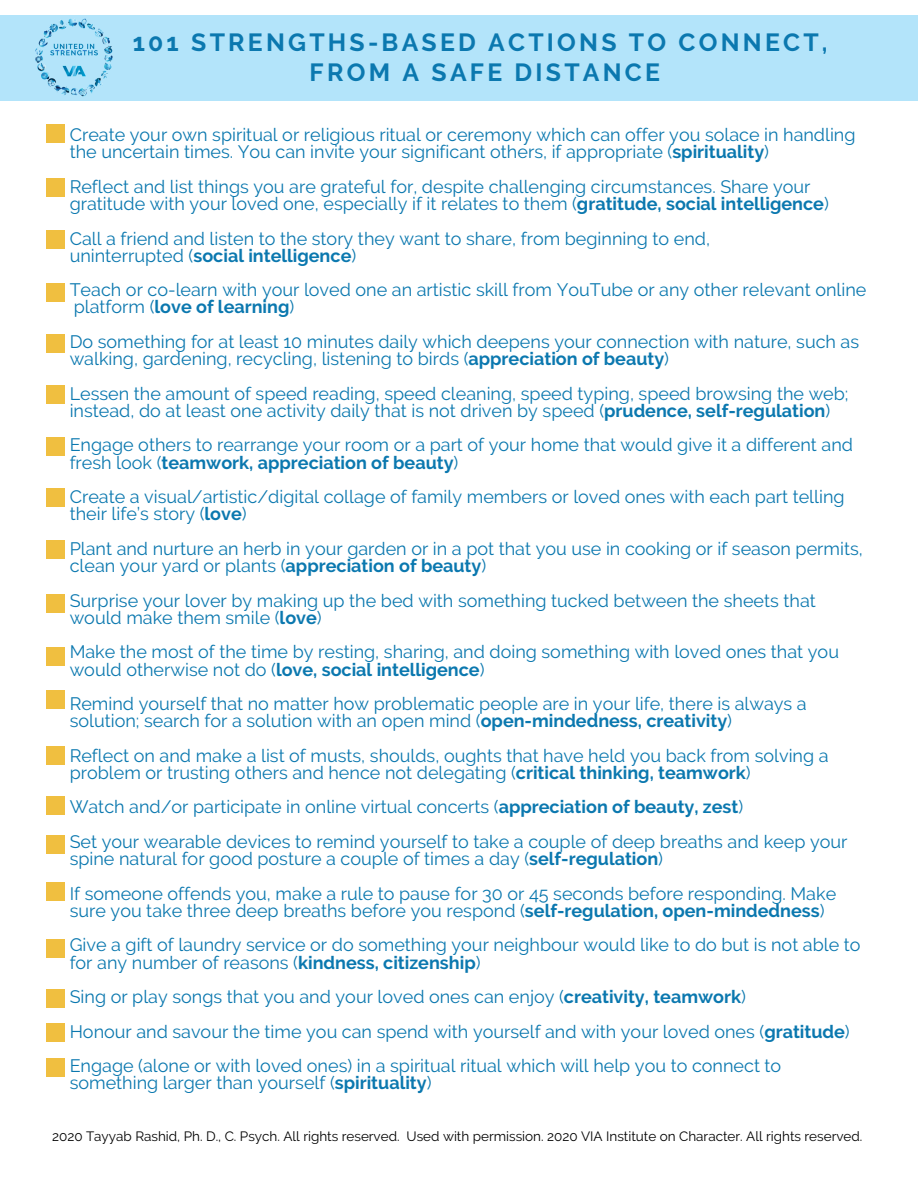
<style>
.page{position:relative;width:918px;height:1188px;background:#fff}
.page>*{position:absolute;margin:0;border:0;box-sizing:border-box;transform-origin:0 0}
.t1{font:700 24.75px/30.6px "Raleway";letter-spacing:.13em;color:#0b78af;text-align:center}
.t2{font:18px/17.2px "Raleway";color:#0b78af}
.t3{font:700 18px "Raleway";color:#0b78af}
.t4{font:13.5px "Raleway";color:#000}
.s1{font-weight:700}
.s2{font-weight:400}
</style>
<div class="page">
<div style="left:46px;top:124px;width:18px;height:18px;background:#f0bf40"></div>
<div style="left:46px;top:178px;width:18px;height:18px;background:#f0bf40"></div>
<div style="left:46px;top:231px;width:18px;height:18px;background:#f0bf40"></div>
<div style="left:46px;top:283px;width:18px;height:18px;background:#f0bf40"></div>
<div style="left:46px;top:437px;width:18px;height:18px;background:#f0bf40"></div>
<div style="left:46px;top:334px;width:18px;height:18px;background:#f0bf40"></div>
<div style="left:46px;top:385px;width:18px;height:18px;background:#f0bf40"></div>
<div style="left:46px;top:489px;width:18px;height:18px;background:#f0bf40"></div>
<div style="left:46px;top:540px;width:18px;height:18px;background:#f0bf40"></div>
<div style="left:46px;top:594px;width:18px;height:18px;background:#f0bf40"></div>
<div style="left:46px;top:647px;width:18px;height:18px;background:#f0bf40"></div>
<div style="left:46px;top:691px;width:18px;height:18px;background:#f0bf40"></div>
<div style="left:46px;top:746px;width:18px;height:19px;background:#f0bf40"></div>
<div style="left:46px;top:797px;width:18px;height:18px;background:#f0bf40"></div>
<div style="left:46px;top:835px;width:18px;height:18px;background:#f0bf40"></div>
<div style="left:46px;top:883px;width:18px;height:18px;background:#f0bf40"></div>
<div style="left:46px;top:940px;width:18px;height:18px;background:#f0bf40"></div>
<div style="left:46px;top:989px;width:18px;height:18px;background:#f0bf40"></div>
<div style="left:46px;top:1023px;width:18px;height:18px;background:#f0bf40"></div>
<div style="left:46px;top:1058px;width:18px;height:18px;background:#f0bf40"></div>
<div style="left:0;top:15px;width:918px;height:85px;background:#b3e4fa"></div>
<img style="left:35px;top:18px;width:78px;height:79px">
<h1 class="t1" style="left:133px;top:27px;width:696px">101 STRENGTHS-BASED ACTIONS TO CONNECT,<br>FROM A SAFE DISTANCE</h1>
<p class="t2" style="left:70px;top:126px;width:787px">Create your own spiritual or religious ritual or ceremony which can offer you solace in handling the uncertain times. You can invite your significant others, if appropriate (<span class="s1">spirituality</span>)</p>
<p class="t2" style="left:70px;top:178px;width:761px">Reflect and list things you are grateful for, despite challenging circumstances. Share your gratitude with your loved one, especially if it relates to them (<span class="s1">gratitude, social intelligence</span>)</p>
<p class="t2" style="left:70px;top:230px;width:642px">Call a friend and listen to the story they want to share, from beginning to end, uninterrupted (<span class="s1">social intelligence</span>)</p>
<p class="t2" style="left:70px;top:281px;width:798px">Teach or co-learn with your loved one an artistic skill from YouTube or any other relevant online</p>
<p class="t2" style="left:70px;top:333px;width:791px">Do something for at least 10 minutes daily which deepens your connection with nature, such as walking, gardening, recycling, listening to birds (<span class="s1">appreciation of beauty</span>)</p>
<p class="t2" style="left:70px;top:385px;width:780px">Lessen the amount of speed reading, speed cleaning, speed typing, speed browsing the web; instead, do at least one activity daily that is not driven by speed (<span class="s1">prudence, self-regulation</span>)</p>
<p class="t2" style="left:70px;top:436px;width:785px">Engage others to rearrange your room or a part of your home that would give it a different and fresh look (<span class="s1">teamwork, appreciation of beauty</span>)</p>
<p class="t2" style="left:70px;top:488px;width:776px">Create a visual/artistic/digital collage of family members or loved ones with each part telling their life’s story (<span class="s1">love</span>)</p>
<p class="t2" style="left:70px;top:540px;width:795px">Plant and nurture an herb in your garden or in a pot that you use in cooking or if season permits, clean your yard or plants (<span class="s1">appreciation of beauty</span>)</p>
<p class="t2" style="left:70px;top:592px;width:748px">Surprise your lover by making up the bed with something tucked between the sheets that would make them smile (<span class="s1">love</span>)</p>
<p class="t2" style="left:70px;top:643px;width:771px">Make the most of the time by resting, sharing, and doing something with loved ones that you would otherwise not do (<span class="s1">love, social intelligence</span>)</p>
<p class="t2" style="left:70px;top:695px;width:739px">Remind yourself that no matter how problematic people are in your life, there is always a solution; search for a solution with an open mind (<span class="s1">open-mindedness, creativity</span>)</p>
<p class="t2" style="left:70px;top:747px;width:760px">Reflect on and make a list of musts, shoulds, oughts that have held you back from solving a problem or trusting others and hence not delegating (<span class="s1">critical thinking, teamwork</span>)</p>
<p class="t2" style="left:70px;top:790px;width:779px;line-height:34.5px">Watch and/or participate in online virtual concerts (<span class="s1">appreciation of beauty, zest</span>)<br>Set your wearable devices to remind yourself to take a couple of deep breaths and keep your</p>
<p class="t2" style="left:70px;top:842px;width:768px;line-height:34.5px">spine natural for good posture a couple of times a day (<span class="s1">self-regulation</span>)<br>If someone offends you, make a rule to pause for 30 or 45 seconds before responding. Make</p>
<p class="t2" style="left:70px;top:893px;width:792px;line-height:34.5px">sure you take three deep breaths before you respond (<span class="s1">self-regulation, open-mindedness</span>)<br>Give a gift of laundry service or do something your neighbour would like to do but is not able to</p>
<p class="t2" style="left:70px;top:945px;width:782px;line-height:34.5px">for any number of reasons (<span class="s1">kindness, citizenship</span>)<br>Sing or play songs that you and your loved ones can enjoy (<span class="s1">creativity, teamwork</span>)<br>Honour and savour the time you can spend with yourself and with your loved ones (<span class="s1">gratitude</span>)<br>Engage (alone or with loved ones) in a spiritual ritual which will help you to connect to</p>
<p class="t2" style="left:70px;top:1074px;width:363px">something larger than yourself (<span class="s1">spirituality</span>)</p>
<p class="t3" style="left:74px;top:297px;width:222px"><span class="s2">platform (</span>love of learning<span class="s2">)</span></p>
<p class="t4" style="left:52px;top:1128px;width:812px">2020 Tayyab Rashid, Ph. D., C. Psych. All rights reserved. Used with permission. 2020 VIA Institute on Character. All rights reserved.</p>
</div>
